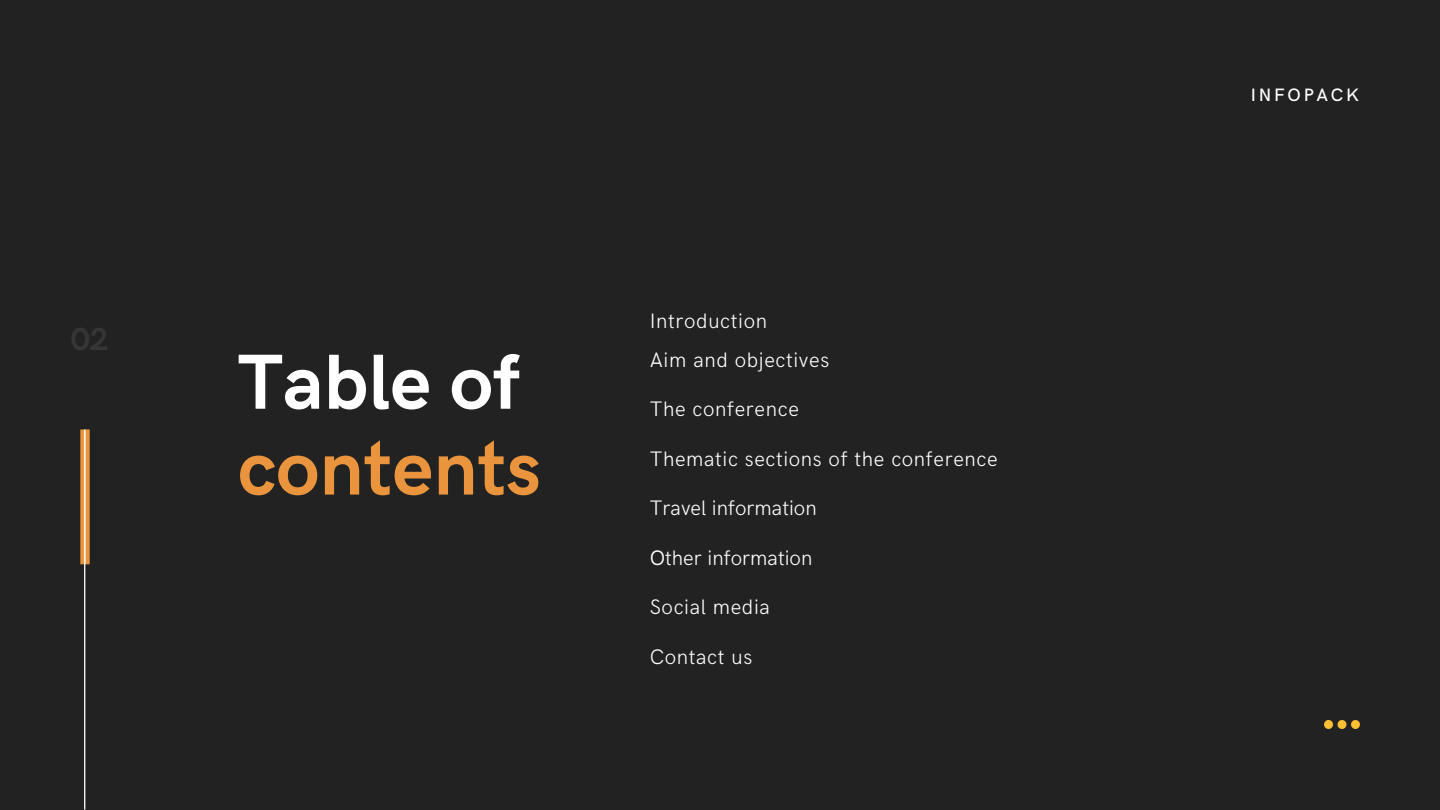
<style>
.page{position:relative;width:1440px;height:810px;background:#222}
.page>*{position:absolute;margin:0;border:0;box-sizing:border-box;transform-origin:0 0}
.t1{font:700 78.2px/85.8px "HK Grotesk";color:#ea953d}
.t2{font:300 21px "HK Grotesk";letter-spacing:.03em;color:#fff}
.t3{font:300 21px "HK Grotesk";color:#fff}
.t4{font:500 18px "HK Grotesk";letter-spacing:.15em;color:#fff}
.s1{color:#fff}
.s2{font-weight:400}
</style>
<div class="page">
<img style="left:80px;top:429px;width:10px;height:381px">
<img style="left:1325px;top:720px;width:34px;height:9px">
<p class="t1" style="left:238px;top:342px;width:305px"><span class="s1">Table of </span>contents</p>
<p class="t2" style="left:650px;top:309px;width:119px">Introduction</p>
<h1 class="t2" style="left:650px;top:348px;width:181px">Aim and objectives</h1>
<h1 class="t2" style="left:650px;top:397px;width:151px">The conference</h1>
<h1 class="t2" style="left:650px;top:447px;width:349px">Thematic sections of the conference</h1>
<h1 class="t3" style="left:650px;top:496px;width:168px">Travel information</h1>
<h1 class="t3" style="left:650px;top:546px;width:164px"><span class="s2">O</span>ther information</h1>
<h1 class="t2" style="left:650px;top:595px;width:122px">Social media</h1>
<h1 class="t2" style="left:650px;top:645px;width:104px">Contact us</h1>
<p class="t4" style="left:1251px;top:85px;width:109px">INFOPACK</p>
</div>
